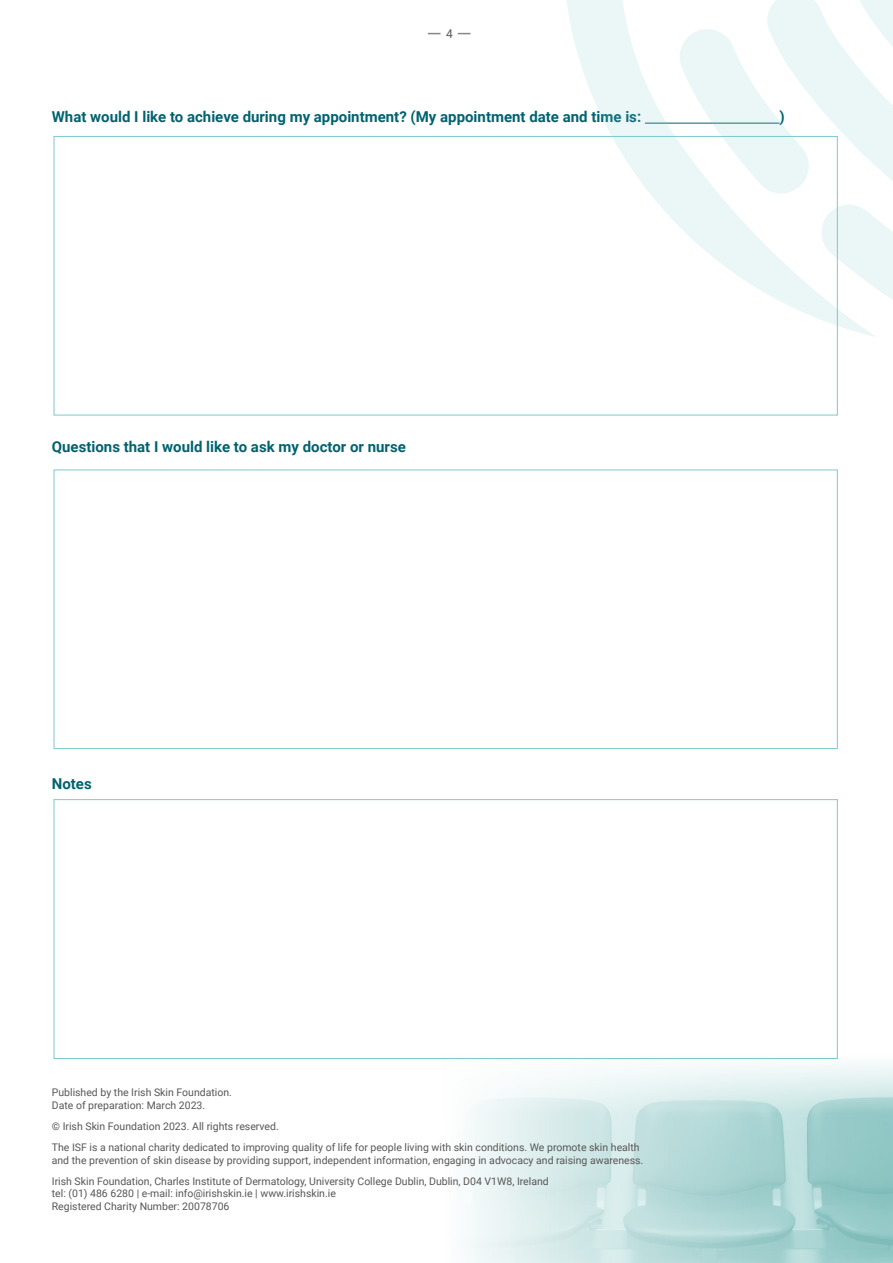
<style>
.page{position:relative;width:893px;height:1263px;background:#fff}
.page>*{position:absolute;margin:0;border:0;box-sizing:border-box;transform-origin:0 0}
.t1{font:700 15px "Roboto";color:#006370}
.t2{font:12px "Roboto";color:#575756}
.t3{font:10.5px/12.6px "Roboto";color:#575756}
</style>
<div class="page">
<img style="left:469px;top:1114px;width:424px;height:149px">
<svg style="left:471px;top:1064px;width:422px;height:50px"></svg>
<div style="left:54px;top:799px;width:784px;height:260px;border:1px solid #7ec9cd"></div>
<svg style="left:563px;top:0;width:113px;height:223px"></svg>
<svg style="left:676px;top:0;width:217px;height:347px"></svg>
<svg style="left:428px;top:33px;width:13px;height:1px"></svg>
<svg style="left:458px;top:33px;width:12px;height:1px"></svg>
<p class="t2" style="left:446px;top:25px;width:8px">4</p>
<h1 class="t1" style="left:52px;top:106px;width:591px">What would I like to achieve during my appointment? (My appointment date and time is:</h1>
<h1 class="t1" style="left:779px;top:106px;width:7px">)</h1>
<h1 class="t1" style="left:52px;top:436px;width:355px">Questions that I would like to ask my doctor or nurse</h1>
<h1 class="t1" style="left:52px;top:773px;width:41px">Notes</h1>
<p class="t3" style="left:52px;top:1086px;width:182px">Published by the Irish Skin Foundation.<br>Date of preparation: March 2023.</p>
<p class="t3" style="left:52px;top:1115px;width:589px;line-height:21.1px">© Irish Skin Foundation 2023. All rights reserved.<br>The ISF is a national charity dedicated to improving quality of life for people living with skin conditions. We promote skin health</p>
<p class="t3" style="left:52px;top:1149px;width:593px;line-height:21.1px">and the prevention of skin disease by providing support, independent information, engaging in advocacy and raising awareness.<br>Irish Skin Foundation, Charles Institute of Dermatology, University College Dublin, Dublin, D04 V1W8, Ireland</p>
<p class="t3" style="left:52px;top:1187px;width:286px">tel: (01) 486 6280 | e-mail: info@irishskin.ie | www.irishskin.ie<br>Registered Charity Number: 20078706</p>
</div>
